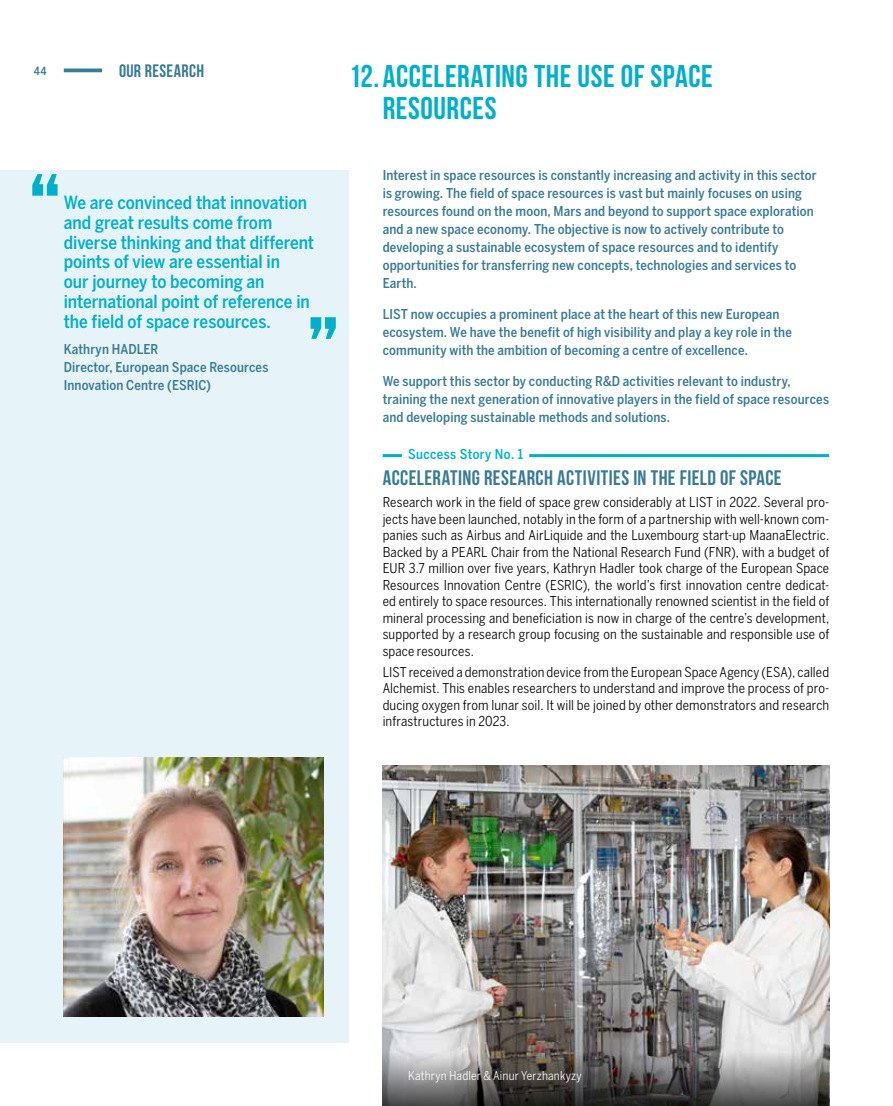
<style>
.page{position:relative;width:893px;height:1106px;background:#fff}
.page>*{position:absolute;margin:0;border:0;box-sizing:border-box;transform-origin:0 0}
.t1{font:31.5px/31.5px "Bebas Neue";letter-spacing:.015em;color:#00afcb}
.t2{font:21px "Bebas Neue";letter-spacing:.02em;color:#397a94}
.t3{font:500 condensed 18px/19.8px "Benton Sans";letter-spacing:-.005em;color:#00afcb}
.t4{font:700 18px "Bebas Neue";letter-spacing:.02em;color:#397a94}
.t5{font:condensed 13.5px/16.5px "Benton Sans";letter-spacing:.01em;color:#000;text-align:justify}
.t6{font:500 condensed 13.5px/18px "Benton Sans";letter-spacing:.01em;color:#397a94}
.t7{font:500 condensed 13.5px "Benton Sans";letter-spacing:.025em;color:#00afcb}
.t8{font:condensed 12px "Benton Sans";letter-spacing:.015em;color:#fff}
.t9{font:500 condensed 11.25px "Benton Sans";color:#397a94}
</style>
<div class="page">
<hr style="left:383px;top:454px;width:446px;height:3px;background:#00afcb">
<hr style="left:402px;top:453px;width:127px;height:4px;background:#fff">
<div style="left:0;top:170px;width:349px;height:872px;background:#e6f4f9"></div>
<svg style="left:32px;top:174px;width:26px;height:22px"></svg>
<svg style="left:311px;top:317px;width:25px;height:22px"></svg>
<img style="left:64px;top:757px;width:259px;height:259px">
<img style="left:383px;top:765px;width:446px;height:285px">
<hr style="left:892px;top:827px;width:1px;height:279px;background:#e6f4f9">
<svg style="left:64px;top:68px;width:38px;height:4px"></svg>
<svg style="left:383px;top:1050px;width:446px;height:56px;background:#696766"></svg>
<p class="t9" style="left:34px;top:64px;width:14px">44</p>
<h3 class="t4" style="left:119px;top:61px;width:86px">OUR RESEARCH</h3>
<h3 class="t3" style="left:64px;top:192px;width:252px">We are convinced that innovation and great results come from diverse thinking and that different points of view are essential in<br>our journey to becoming an international point of reference in the field of space resources.</h3>
<p class="t6" style="left:64px;top:340px;width:206px">Kathryn HADLER<br>Director, European Space Resources<br>Innovation Centre (ESRIC)</p>
<h1 class="t1" style="left:383px;top:60px;width:331px;text-indent:-34px">12.ACCELERATING THE USE OF SPACE<br>RESOURCES</h1>
<p class="t6" style="left:383px;top:166px;width:435px">Interest in space resources is constantly increasing and activity in this sector is growing. The field of space resources is vast but mainly focuses on using resources found on the moon, Mars and beyond to support space exploration and a new space economy. The objective is now to actively contribute to developing a sustainable ecosystem of space resources and to identify opportunities for transferring new concepts, technologies and services to Earth.</p>
<p class="t6" style="left:383px;top:305px;width:411px">LIST now occupies a prominent place at the heart of this new European ecosystem. We have the benefit of high visibility and play a key role in the community with the ambition of becoming a centre of excellence.</p>
<p class="t6" style="left:383px;top:372px;width:448px">We support this sector by conducting R&amp;D activities relevant to industry, training the next generation of innovative players in the field of space resources and developing sustainable methods and solutions.</p>
<p class="t7" style="left:408px;top:446px;width:116px">Success Story No. 1</p>
<h2 class="t2" style="left:383px;top:466px;width:400px">ACCELERATING RESEARCH ACTIVITIES IN THE FIELD OF SPACE</h2>
<p class="t5" style="left:383px;top:494px;width:448px">Research work in the field of space grew considerably at LIST in 2022. Several pro&shy;jects have been launched, notably in the form of a partnership with well-known com&shy;panies such as Airbus and AirLiquide and the Luxembourg start-up MaanaElectric.<br>Backed by a PEARL Chair from the National Research Fund (FNR), with a budget of EUR 3.7 million over five years, Kathryn Hadler took charge of the European Space Resources Innovation Centre (ESRIC), the world’s first innovation centre dedicat&shy;ed entirely to space resources. This internationally renowned scientist in the field of mineral processing and beneficiation is now in charge of the centre’s development, supported by a research group focusing on the sustainable and responsible use of space resources.</p>
<p class="t5" style="left:383px;top:663px;width:448px">LIST received a demonstration device from the European Space Agency (ESA), called Alchemist. This enables researchers to understand and improve the process of pro&shy;ducing oxygen from lunar soil. It will be joined by other demonstrators and research infrastructures in 2023.</p>
<p class="t8" style="left:408px;top:1069px;width:175px">Kathryn Hadler &amp; Ainur Yerzhankyzy</p>
</div>
